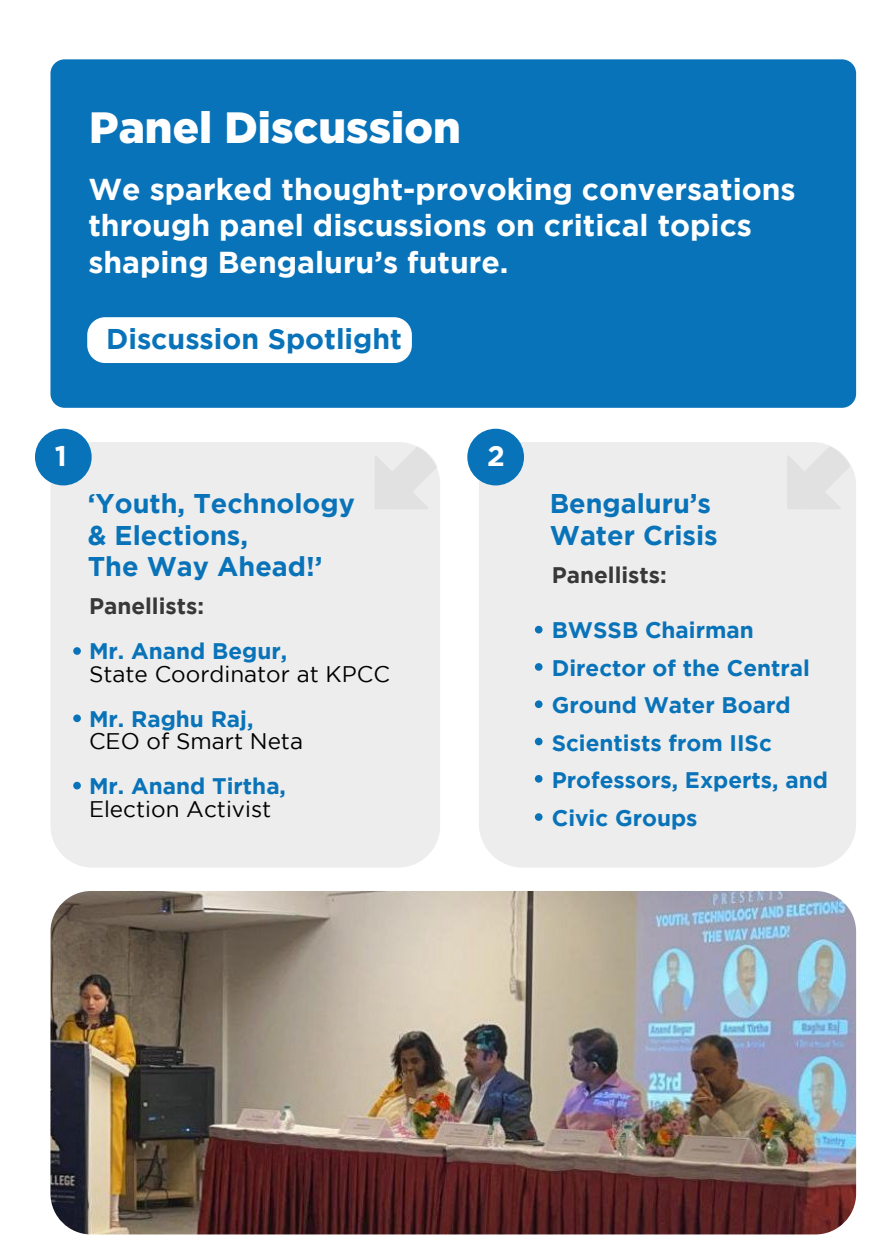
<style>
.page{position:relative;width:893px;height:1256px;background:#fff}
.page>*{position:absolute;margin:0;border:0;box-sizing:border-box;transform-origin:0 0}
.t1{font:900 43.8px "Gotham";color:#fff}
.t2{font:700 30.15px/36.6px "Gotham";color:#fff}
.t3{font:700 28.5px "Gotham";color:#0973b9}
.t4{font:700 28.5px "Gotham";color:#fff}
.t5{font:700 27px/31.5px "Gotham";color:#0973b9}
.t6{font:700 22.5px/37.5px "Gotham";color:#0973b9}
.t7{font:22.5px "Gotham";color:#000}
.t8{font:700 22.5px "Gotham";color:#383838}
</style>
<div class="page">
<div style="left:50px;top:59px;width:806px;height:349px;background:#0973b9;border-radius:14px"></div>
<div style="left:50px;top:442px;width:390px;height:425px;background:#ededed;border-radius:42px"></div>
<div style="left:479px;top:442px;width:377px;height:425px;background:#ededed;border-radius:44px"></div>
<div style="left:87px;top:317px;width:325px;height:46px;background:#fff;border-radius:18px"></div>
<div style="left:467px;top:428px;width:57px;height:57px;background:#0973b9;border-radius:50%"></div>
<div style="left:35px;top:428px;width:57px;height:57px;background:#0973b9;border-radius:50%"></div>
<svg style="left:375px;top:446px;width:63px;height:63px"></svg>
<svg style="left:787px;top:446px;width:63px;height:63px"></svg>
<div style="left:73px;top:647px;width:8px;height:7px;background:#0973b9;border-radius:50%"></div>
<div style="left:535px;top:625px;width:7px;height:8px;background:#0973b9;border-radius:50%"></div>
<div style="left:535px;top:663px;width:7px;height:7px;background:#0973b9;border-radius:50%"></div>
<div style="left:535px;top:700px;width:7px;height:8px;background:#0973b9;border-radius:50%"></div>
<div style="left:535px;top:737px;width:7px;height:8px;background:#0973b9;border-radius:50%"></div>
<div style="left:535px;top:775px;width:7px;height:7px;background:#0973b9;border-radius:50%"></div>
<div style="left:535px;top:813px;width:7px;height:7px;background:#0973b9;border-radius:50%"></div>
<div style="left:73px;top:714px;width:8px;height:8px;background:#0973b9;border-radius:50%"></div>
<div style="left:73px;top:781px;width:8px;height:8px;background:#0973b9;border-radius:50%"></div>
<img style="left:50px;top:891px;width:806px;height:343px">
<h1 class="t1" style="left:89px;top:102px;width:373px">Panel Discussion</h1>
<h2 class="t2" style="left:88px;top:170px;width:709px">We sparked thought-provoking conversations through panel discussions on critical topics shaping Bengaluru’s future.</h2>
<p class="t3" style="left:106px;top:322px;width:297px">Discussion Spotlight</p>
<p class="t4" style="left:55px;top:439px;width:14px">1</p>
<p class="t5" style="left:88px;top:487px;width:269px">‘Youth, Technology &amp; Elections,<br>The Way Ahead!’</p>
<p class="t8" style="left:89px;top:593px;width:117px">Panellists:</p>
<p class="t6" style="left:89px;top:631px;width:200px">Mr. Anand Begur,</p>
<p class="t7" style="left:89px;top:661px;width:302px">State Coordinator at KPCC</p>
<p class="t6" style="left:89px;top:699px;width:166px">Mr. Raghu Raj,</p>
<p class="t7" style="left:89px;top:728px;width:216px">CEO of Smart Neta</p>
<p class="t6" style="left:89px;top:766px;width:199px">Mr. Anand Tirtha,</p>
<p class="t7" style="left:89px;top:796px;width:184px">Election Activist</p>
<p class="t4" style="left:487px;top:439px;width:19px">2</p>
<p class="t5" style="left:550px;top:487px;width:170px">Bengaluru’s<br>Water Crisis</p>
<p class="t8" style="left:552px;top:561px;width:117px">Panellists:</p>
<p class="t6" style="left:552px;top:611px;width:278px">BWSSB Chairman<br>Director of the Central<br>Ground Water Board<br>Scientists from IISc<br>Professors, Experts, and<br>Civic Groups</p>
</div>
